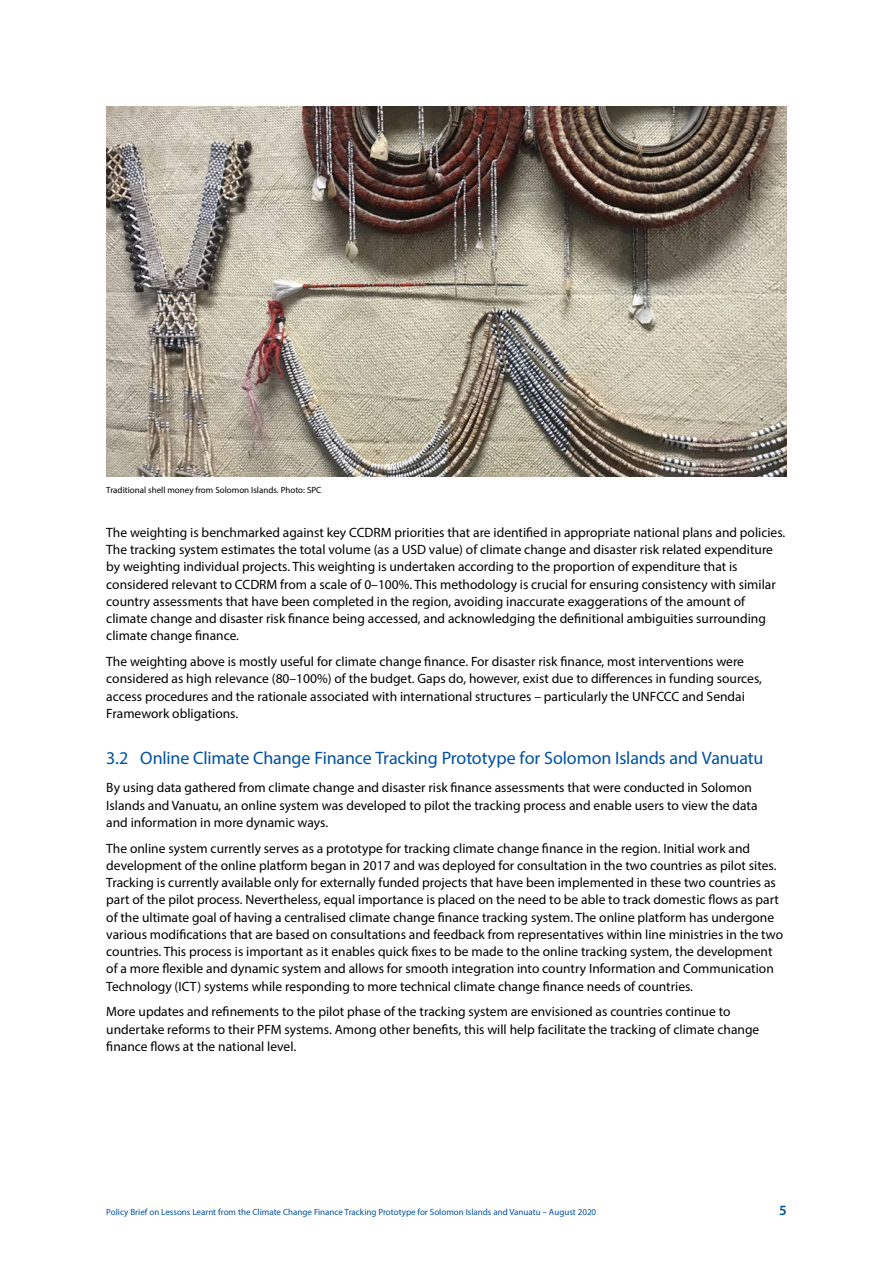
<style>
.page{position:relative;width:893px;height:1263px;background:#fff}
.page>*{position:absolute;margin:0;border:0;box-sizing:border-box;transform-origin:0 0}
.t1{font:18px "Myriad Pro";letter-spacing:-.01em;color:#00519f}
.t2{font:600 14.25px "Myriad Pro";color:#00519f}
.t3{font:13.5px/17.2px "Myriad Pro";color:#000}
.t4{font:9px "Myriad Pro";color:#00519f}
.t5{font:9px "Myriad Pro";color:#000}
</style>
<div class="page">
<img style="left:106px;top:106px;width:681px;height:370px">
<p class="t5" style="left:106px;top:485px;width:217px">Traditional shell money from Solomon Islands. Photo: SPC</p>
<p class="t3" style="left:106px;top:523px;width:681px">The weighting is benchmarked against key CCDRM priorities that are identified in appropriate national plans and policies.<br>The tracking system estimates the total volume (as a USD value) of climate change and disaster risk related expenditure by weighting individual projects. This weighting is undertaken according to the proportion of expenditure that is considered relevant to CCDRM from a scale of 0–100%. This methodology is crucial for ensuring consistency with similar country assessments that have been completed in the region, avoiding inaccurate exaggerations of the amount of climate change and disaster risk finance being accessed, and acknowledging the definitional ambiguities surrounding climate change finance.</p>
<p class="t3" style="left:106px;top:653px;width:657px">The weighting above is mostly useful for climate change finance. For disaster risk finance, most interventions were considered as high relevance (80–100%) of the budget. Gaps do, however, exist due to differences in funding sources, access procedures and the rationale associated with international structures – particularly the UNFCCC and Sendai Framework obligations.</p>
<h1 class="t1" style="left:106px;top:747px;width:659px">3.2 Online Climate Change Finance Tracking Prototype for Solomon Islands and Vanuatu</h1>
<p class="t3" style="left:106px;top:779px;width:653px">By using data gathered from climate change and disaster risk finance assessments that were conducted in Solomon<br>Islands and Vanuatu, an online system was developed to pilot the tracking process and enable users to view the data and information in more dynamic ways.</p>
<p class="t3" style="left:106px;top:839px;width:678px">The online system currently serves as a prototype for tracking climate change finance in the region. Initial work and development of the online platform began in 2017 and was deployed for consultation in the two countries as pilot sites.<br>Tracking is currently available only for externally funded projects that have been implemented in these two countries as part of the pilot process. Nevertheless, equal importance is placed on the need to be able to track domestic flows as part of the ultimate goal of having a centralised climate change finance tracking system. The online platform has undergone various modifications that are based on consultations and feedback from representatives within line ministries in the two countries. This process is important as it enables quick fixes to be made to the online tracking system, the development of a more flexible and dynamic system and allows for smooth integration into country Information and Communication Technology (ICT) systems while responding to more technical climate change finance needs of countries.</p>
<p class="t3" style="left:106px;top:1003px;width:655px">More updates and refinements to the pilot phase of the tracking system are envisioned as countries continue to undertake reforms to their PFM systems. Among other benefits, this will help facilitate the tracking of climate change finance flows at the national level.</p>
<p class="t4" style="left:106px;top:1206px;width:491px">Policy Brief on Lessons Learnt from the Climate Change Finance Tracking Prototype for Solomon Islands and Vanuatu – August 2020</p>
<p class="t2" style="left:779px;top:1201px;width:9px">5</p>
</div>
